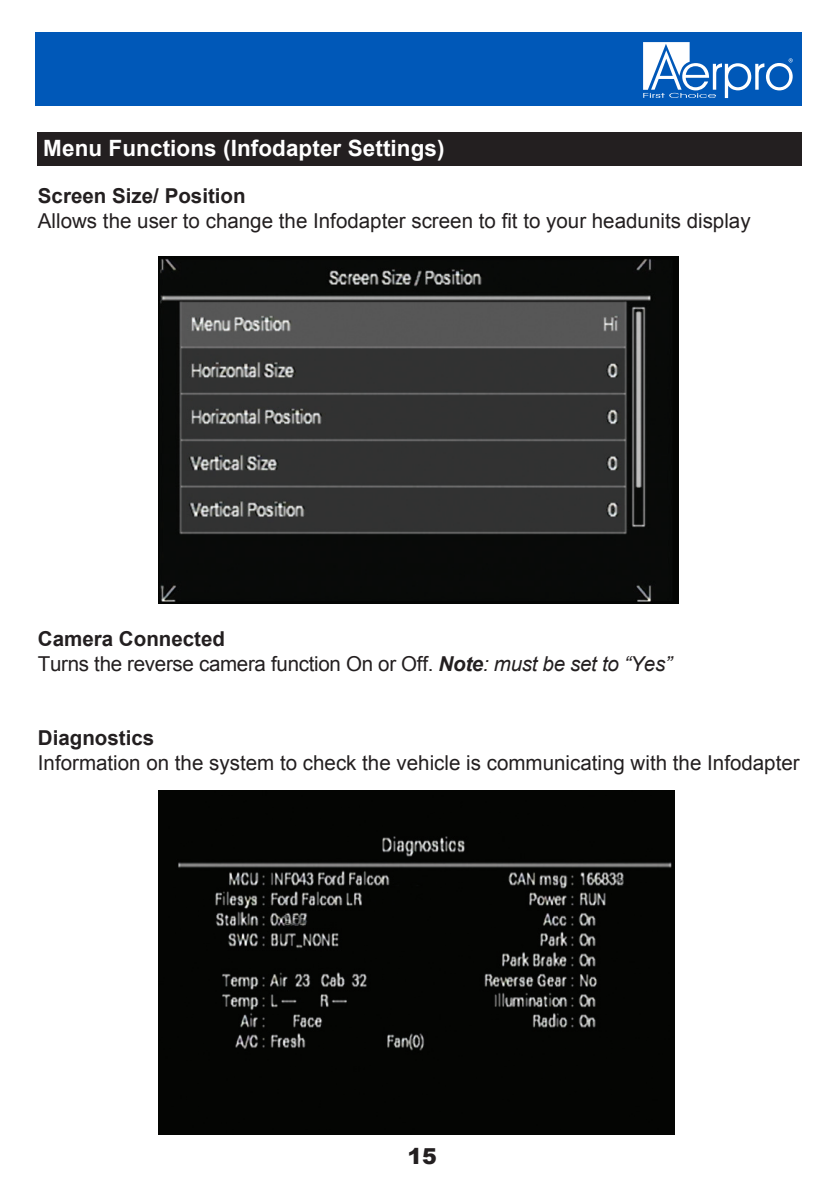
<style>
.page{position:relative;width:840px;height:1191px;background:#fff}
.page>*{position:absolute;margin:0;border:0;box-sizing:border-box;transform-origin:0 0}
.t1{font:700 22.4px "Arial";letter-spacing:.005em;color:#fff}
.t2{font:900 22px "Arial";color:#231f20}
.t3{font:20.6px/24.6px "Arial";color:#231f20}
.t4{font:700 20.6px "Arial";color:#231f20}
.s1{font-weight:700}
.s2{font-weight:700;font-style:italic}
.s3{font-style:italic}
</style>
<div class="page">
<img style="left:158px;top:790px;width:515px;height:344px">
<img style="left:158px;top:257px;width:519px;height:346px">
<div style="left:37px;top:132px;width:764px;height:33px;background:#231f20"></div>
<div style="left:35px;top:33px;width:766px;height:73px;background:#0058b8"></div>
<svg style="left:643px;top:42px;width:149px;height:56px"></svg>
<p class="t1" style="left:43px;top:133px;width:402px">Menu Functions (Infodapter Settings)</p>
<p class="t4" style="left:38px;top:182px;width:209px">Screen Size/ Position</p>
<p class="t3" style="left:38px;top:208px;width:713px">Allows the user to change the Infodapter screen to fit to your headunits display</p>
<p class="t3" style="left:38px;top:627px;width:635px"><span class="s1">Camera Connected<br></span>Turns the reverse camera function On or Off. <span class="s2">Note</span><span class="s3">: must be set to “Yes”</span></p>
<p class="t4" style="left:38px;top:724px;width:118px">Diagnostics</p>
<p class="t3" style="left:38px;top:750px;width:762px">Information on the system to check the vehicle is communicating with the Infodapter</p>
<p class="t2" style="left:407px;top:1140px;width:31px">15</p>
</div>
